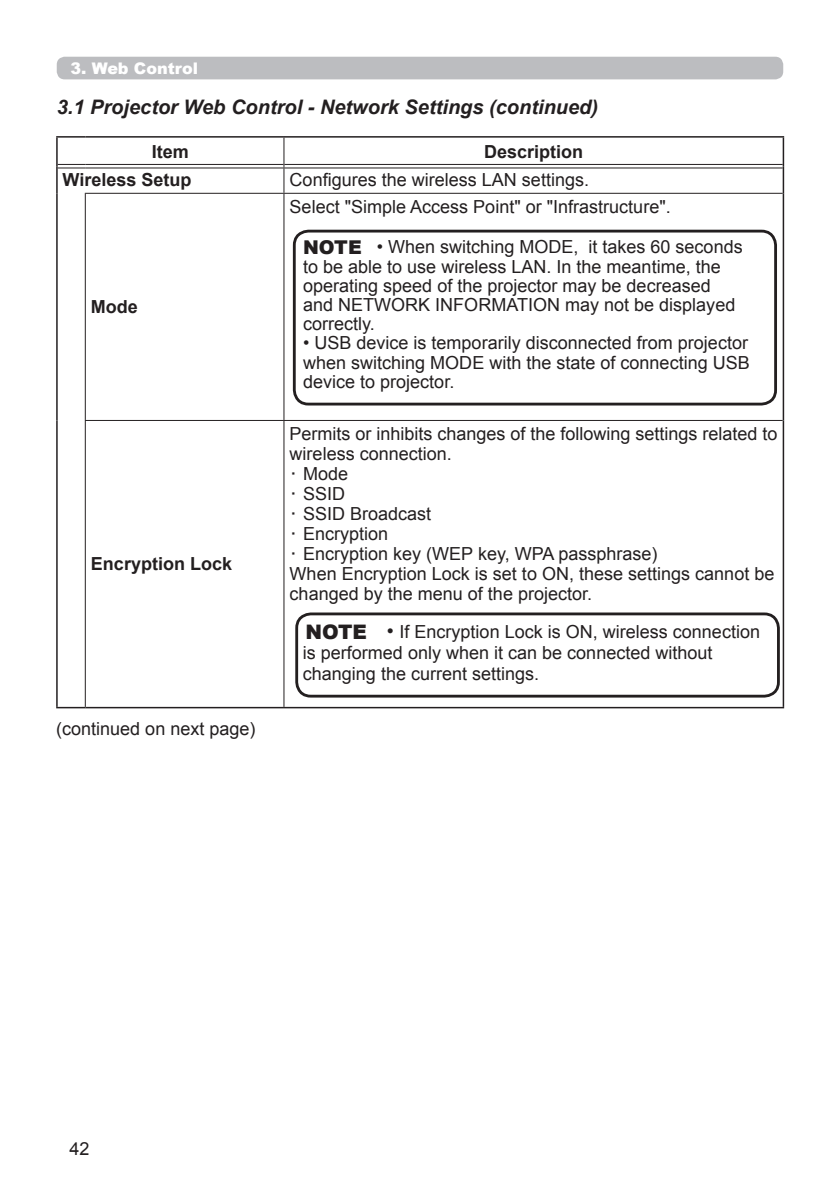
<style>
.page{position:relative;width:840px;height:1191px;background:#fff}
.page>*{position:absolute;margin:0;border:0;box-sizing:border-box;transform-origin:0 0}
.t1{font:italic 700 20px "Arial";color:#231f20}
.t2{font:900 20px "Arial";color:#231f20}
.t3{font:900 19px "Arial";color:#231f20}
.t4{font:18px/20px "Arial";color:#231f20}
.t5{font:700 18px "Arial";color:#231f20}
.t6{font:900 16px "Arial";color:#fff}
.s1{font-family:"MS P Gothic"}
.s2{font-size:20px}
</style>
<div class="page">
<div style="left:57px;top:57px;width:725px;height:22px;background:#bcbdc0;border-radius:8px"></div>
<svg style="left:85px;top:167px;width:198px;height:1px"></svg>
<svg style="left:284px;top:165px;width:498px;height:3px"></svg>
<svg style="left:58px;top:164px;width:27px;height:5px"></svg>
<hr style="left:85px;top:164px;width:198px;height:1px;background:#231f20">
<hr style="left:85px;top:168px;width:198px;height:1px;background:#231f20">
<hr style="left:284px;top:164px;width:498px;height:1px;background:#231f20">
<hr style="left:284px;top:168px;width:498px;height:1px;background:#231f20">
<hr style="left:56px;top:136px;width:29px;height:2px;background:#231f20">
<hr style="left:56px;top:138px;width:2px;height:28px;background:#231f20">
<hr style="left:85px;top:136px;width:199px;height:2px;background:#231f20">
<hr style="left:284px;top:136px;width:499px;height:2px;background:#231f20">
<hr style="left:56px;top:166px;width:2px;height:27px;background:#231f20">
<svg style="left:782px;top:138px;width:1px;height:55px"></svg>
<hr style="left:56px;top:193px;width:2px;height:227px;background:#231f20">
<hr style="left:56px;top:420px;width:2px;height:287px;background:#231f20">
<svg style="left:56px;top:707px;width:29px;height:1px"></svg>
<hr style="left:782px;top:193px;width:1px;height:227px;background:#231f20">
<hr style="left:782px;top:420px;width:1px;height:287px;background:#231f20">
<hr style="left:85px;top:707px;width:199px;height:1px;background:#231f20">
<hr style="left:284px;top:707px;width:499px;height:1px;background:#231f20">
<hr style="left:85px;top:420px;width:199px;height:1px;background:#231f20">
<hr style="left:284px;top:420px;width:498px;height:1px;background:#231f20">
<svg style="left:283px;top:138px;width:1px;height:55px"></svg>
<hr style="left:283px;top:194px;width:1px;height:226px;background:#231f20">
<hr style="left:283px;top:421px;width:1px;height:286px;background:#231f20">
<hr style="left:85px;top:193px;width:199px;height:1px;background:#231f20">
<hr style="left:284px;top:193px;width:498px;height:1px;background:#231f20">
<hr style="left:85px;top:194px;width:1px;height:226px;background:#231f20">
<hr style="left:85px;top:421px;width:1px;height:286px;background:#231f20">
<div style="left:293px;top:230px;width:483px;height:175px;border:3px solid #231f20;border-radius:14px"></div>
<div style="left:295px;top:612px;width:484px;height:85px;border:3px solid #231f20;border-radius:14px"></div>
<p class="t6" style="left:70px;top:57px;width:129px">3. Web Control</p>
<p class="t1" style="left:57px;top:93px;width:542px">3.1 Projector Web Control - Network Settings (continued)</p>
<p class="t5" style="left:152px;top:140px;width:39px">Item</p>
<p class="t5" style="left:484px;top:140px;width:101px">Description</p>
<p class="t5" style="left:63px;top:168px;width:130px">Wireless Setup</p>
<p class="t4" style="left:289px;top:170px;width:301px">Configures the wireless LAN settings.</p>
<p class="t5" style="left:91px;top:295px;width:48px">Mode</p>
<p class="t5" style="left:91px;top:552px;width:143px">Encryption Lock</p>
<p class="t4" style="left:56px;top:719px;width:201px">(continued on next page)</p>
<p class="t4" style="left:289px;top:197px;width:382px">Select "Simple Access Point" or "Infrastructure".</p>
<p class="t4" style="left:303px;top:237px;width:441px;line-height:19.2px;text-indent:74px">• When switching MODE, it takes 60 seconds to be able to use wireless LAN. In the meantime, the operating speed of the projector may be decreased and NETWORK INFORMATION may not be displayed correctly.</p>
<p class="t4" style="left:303px;top:333px;width:448px;text-align:justify">• USB device is temporarily disconnected from projector when switching MODE with the state of connecting USB device to projector.</p>
<p class="t3" style="left:303px;top:233px;width:60px">NOTE</p>
<p class="t4" style="left:289px;top:424px;width:489px">Permits or inhibits changes of the following settings related to wireless connection.<br><span class="s1">･</span> Mode<br><span class="s1">･</span> SSID<br><span class="s1">･</span> SSID Broadcast<br><span class="s1">･</span> Encryption<br><span class="s1">･</span> Encryption key (WEP key, WPA passphrase)<br>When Encryption Lock is set to ON, these settings cannot be changed by the menu of the projector.</p>
<p class="t2" style="left:305px;top:617px;width:63px">NOTE</p>
<p class="t4" style="left:303px;top:621px;width:458px;line-height:21px;text-indent:84px"><span class="s2">•</span> If Encryption Lock is ON, wireless connection is performed only when it can be connected without changing the current settings.</p>
<p class="t4" style="left:69px;top:1139px;width:22px">42</p>
</div>
